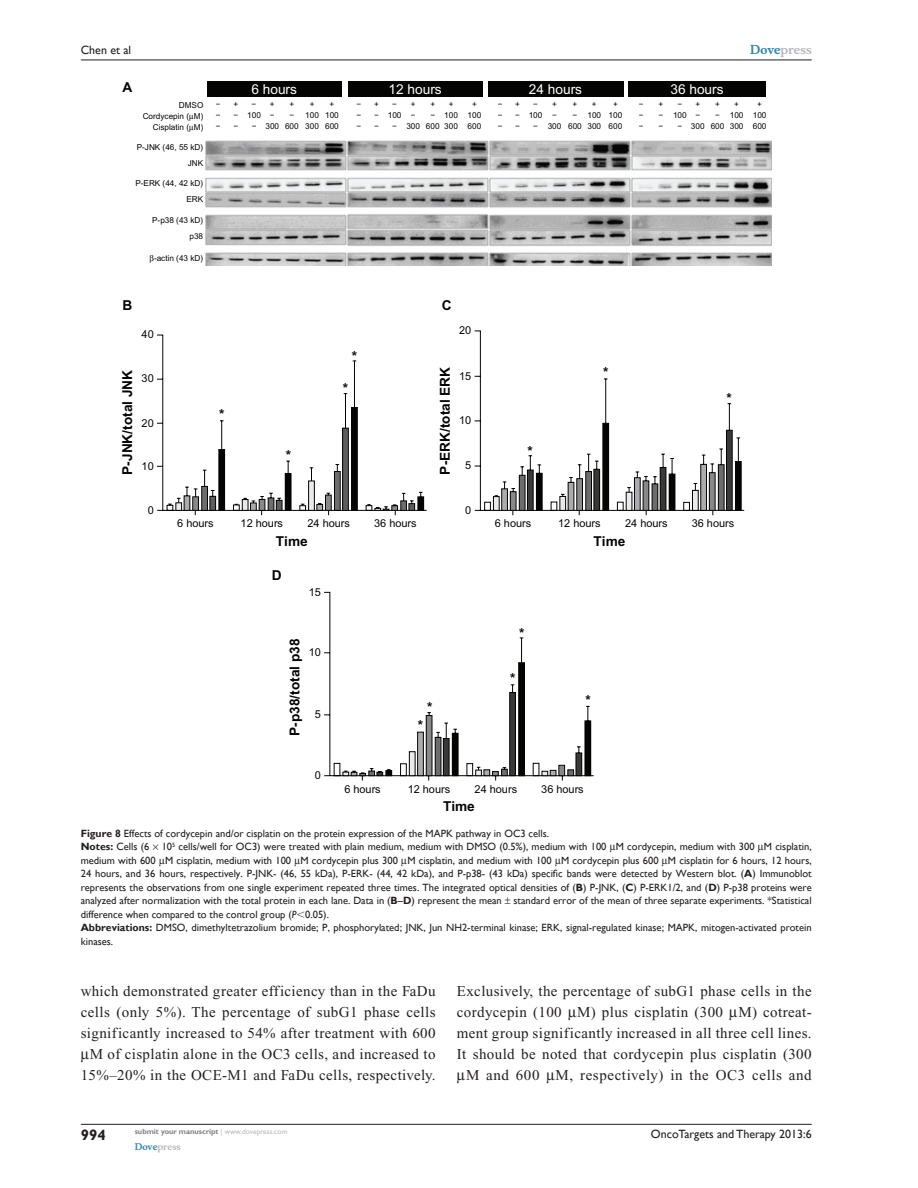
<style>
.page{position:relative;width:918px;height:1188px;background:#fff}
.page>*{position:absolute;margin:0;border:0;box-sizing:border-box;transform-origin:0 0}
.Tx{font:15px/21px "Times New Roman";letter-spacing:.025em;color:#231f20;text-align:right}
.t1{font:700 15px "Gill Sans";color:#231f20}
.t2{font:700 13.65px "Arial";color:#040503}
.t3{font:13.65px "Arial";color:#fff}
.t4{font:12px "Gill Sans";color:#231f20}
.t5{font:700 12px "Musee";color:#b8b9bc}
.t6{font:10.95px "Arial";color:#040503}
.FigSNRI{font:10.5px/13.5px "Gill Sans";color:#231f20;text-align:justify}
.FC{font:10.5px "Gill Sans";color:#231f20}
.t7{font:700 9px "Musee";color:#b8b9bc}
.t8{font:8.25px/11.1px "Arial";color:#040503;text-align:center}
.t9{font:700 7.5px "Gill Sans";color:#808285}
.s1{color:#3485ae}
.s2{font-weight:700}
.s3{font-style:italic}
.s4{font-family:"Mathematical Pi One"}
.s5{font-weight:400;color:#b8b9bc}
</style>
<div class="page">
<img style="left:206px;top:140px;width:566px;height:126px">
<div style="left:207px;top:81px;width:135px;height:16px;background:#040503"></div>
<div style="left:348px;top:81px;width:134px;height:16px;background:#040503"></div>
<div style="left:488px;top:81px;width:135px;height:16px;background:#040503"></div>
<div style="left:629px;top:81px;width:137px;height:16px;background:#040503"></div>
<svg style="left:157px;top:334px;width:106px;height:182px"></svg>
<svg style="left:167px;top:360px;width:191px;height:151px"></svg>
<svg style="left:602px;top:378px;width:8px;height:59px"></svg>
<svg style="left:726px;top:403px;width:7px;height:34px"></svg>
<svg style="left:323px;top:437px;width:419px;height:344px"></svg>
<svg style="left:343px;top:763px;width:64px;height:13px"></svg>
<svg style="left:409px;top:751px;width:6px;height:25px"></svg>
<div style="left:417px;top:732px;width:7px;height:44px;background:#acacb0;border:1px solid #040503"></div>
<svg style="left:426px;top:637px;width:130px;height:139px"></svg>
<svg style="left:559px;top:765px;width:6px;height:11px"></svg>
<svg style="left:568px;top:706px;width:23px;height:70px"></svg>
<hr style="left:81px;top:1124px;width:731px;height:1px;background:#231f20">
<hr style="left:81px;top:60px;width:731px;height:1px;background:#231f20">
<p class="t4" style="left:81px;top:43px;width:52px">Chen et al</p>
<p class="t2" style="left:122px;top:80px;width:11px">A</p>
<p class="t8" style="left:143px;top:99px;width:62px;text-align:right">DMSO<br>Cordycepin ( M)<br>Cisplatin ( M)</p>
<p class="t8" style="left:137px;top:142px;width:68px">P-JNK (46, 55 kD)</p>
<p class="t8" style="left:188px;top:158px;width:17px">JNK</p>
<p class="t8" style="left:135px;top:178px;width:69px">P-ERK (44, 42 kD)</p>
<p class="t8" style="left:186px;top:194px;width:18px">ERK</p>
<p class="t8" style="left:152px;top:212px;width:52px;line-height:16.4px;text-align:right">P-p38 (43 kD) p38</p>
<p class="t8" style="left:154px;top:253px;width:51px">-actin (43 kD)</p>
<p class="t5" style="left:750px;top:43px;width:63px"><span class="s1">Dove</span>press</p>
<p class="t8" style="left:216px;top:98px;width:6px;text-align:justify">− − −</p>
<p class="t8" style="left:233px;top:98px;width:6px;text-align:justify">+ − −</p>
<p class="t3" style="left:251px;top:81px;width:47px">6 hours</p>
<p class="t3" style="left:389px;top:81px;width:55px">12 hours</p>
<p class="t3" style="left:529px;top:81px;width:55px">24 hours</p>
<p class="t3" style="left:670px;top:81px;width:55px">36 hours</p>
<p class="t8" style="left:252px;top:121px;width:6px">−</p>
<p class="t8" style="left:265px;top:98px;width:15px">+<br>−<br>300</p>
<p class="t8" style="left:285px;top:98px;width:15px">+<br>−<br>600</p>
<p class="t8" style="left:305px;top:98px;width:15px">+<br>100<br>300</p>
<p class="t8" style="left:325px;top:98px;width:15px">+<br>100<br>600</p>
<p class="t8" style="left:356px;top:98px;width:6px;text-align:justify">− − −</p>
<p class="t8" style="left:374px;top:98px;width:6px;text-align:justify">+ − −</p>
<p class="t8" style="left:388px;top:98px;width:15px">−<br>100 −</p>
<p class="t8" style="left:406px;top:98px;width:15px">+<br>−<br>300</p>
<p class="t8" style="left:426px;top:98px;width:15px">+<br>−<br>600</p>
<p class="t8" style="left:444px;top:98px;width:15px">+<br>100<br>300</p>
<p class="t8" style="left:468px;top:98px;width:15px">+<br>100<br>600</p>
<p class="t8" style="left:498px;top:98px;width:6px;text-align:justify">− − −</p>
<p class="t8" style="left:515px;top:98px;width:6px;text-align:justify">+ − −</p>
<p class="t8" style="left:529px;top:98px;width:15px">−<br>100 −</p>
<p class="t8" style="left:548px;top:98px;width:15px">+<br>−<br>300</p>
<p class="t8" style="left:568px;top:98px;width:15px">+<br>−<br>600</p>
<p class="t8" style="left:588px;top:98px;width:15px">+<br>100<br>300</p>
<p class="t8" style="left:609px;top:98px;width:15px">+<br>100<br>600</p>
<p class="t8" style="left:639px;top:98px;width:6px;text-align:justify">− − −</p>
<p class="t8" style="left:659px;top:98px;width:6px;text-align:justify">+ − −</p>
<p class="t8" style="left:673px;top:98px;width:15px">−<br>100 −</p>
<p class="t8" style="left:691px;top:98px;width:15px">+<br>−<br>300</p>
<p class="t8" style="left:711px;top:98px;width:15px">+<br>−<br>600</p>
<p class="t8" style="left:730px;top:98px;width:15px">+<br>100<br>300</p>
<p class="t8" style="left:753px;top:98px;width:15px">+<br>100<br>600</p>
<p class="t8" style="left:247px;top:99px;width:15px">−<br>100</p>
<p class="t2" style="left:122px;top:297px;width:11px">B</p>
<p class="t2" style="left:119px;top:475px;width:106px;rotate:-90deg">P-JNK/total JNK</p>
<p class="t6" style="left:142px;top:328px;width:14px">40</p>
<p class="t6" style="left:142px;top:372px;width:14px">30</p>
<p class="t6" style="left:142px;top:416px;width:14px">20</p>
<p class="t6" style="left:142px;top:460px;width:14px">10</p>
<p class="t6" style="left:148px;top:504px;width:8px">0</p>
<p class="t2" style="left:219px;top:406px;width:7px">*</p>
<p class="t2" style="left:286px;top:447px;width:7px">*</p>
<p class="t2" style="left:352px;top:348px;width:7px">*</p>
<p class="t2" style="left:343px;top:380px;width:7px">*</p>
<p class="t2" style="left:442px;top:297px;width:11px">C</p>
<p class="t6" style="left:459px;top:324px;width:14px">20</p>
<p class="t2" style="left:437px;top:475px;width:109px;rotate:-90deg">P-ERK/total ERK</p>
<p class="t6" style="left:459px;top:370px;width:14px">15</p>
<p class="t6" style="left:459px;top:414px;width:14px">10</p>
<p class="t6" style="left:465px;top:459px;width:8px">5</p>
<p class="t6" style="left:465px;top:504px;width:8px">0</p>
<p class="t2" style="left:527px;top:443px;width:7px">*</p>
<p class="t2" style="left:603px;top:364px;width:7px">*</p>
<p class="t2" style="left:726px;top:390px;width:7px">*</p>
<p class="t6" style="left:308px;top:517px;width:44px">24 hours</p>
<p class="t6" style="left:374px;top:517px;width:44px">36 hours</p>
<p class="t6" style="left:177px;top:517px;width:38px">6 hours</p>
<p class="t6" style="left:241px;top:517px;width:44px">12 hours</p>
<p class="t2" style="left:276px;top:533px;width:33px">Time</p>
<p class="t2" style="left:272px;top:567px;width:11px">D</p>
<p class="t6" style="left:309px;top:586px;width:14px">15</p>
<p class="t2" style="left:287px;top:736px;width:99px;rotate:-90deg">P-p38/total p38</p>
<p class="t6" style="left:309px;top:646px;width:14px">10</p>
<p class="t6" style="left:315px;top:708px;width:8px">5</p>
<p class="t6" style="left:315px;top:769px;width:8px">0</p>
<p class="t2" style="left:427px;top:699px;width:7px">*</p>
<p class="t2" style="left:418px;top:717px;width:7px">*</p>
<p class="t6" style="left:495px;top:517px;width:38px">6 hours</p>
<p class="t6" style="left:558px;top:517px;width:44px">12 hours</p>
<p class="t2" style="left:594px;top:533px;width:33px">Time</p>
<p class="t6" style="left:625px;top:517px;width:44px">24 hours</p>
<p class="t6" style="left:692px;top:517px;width:44px">36 hours</p>
<p class="t2" style="left:519px;top:625px;width:7px">*</p>
<p class="t2" style="left:510px;top:671px;width:7px">*</p>
<p class="t2" style="left:585px;top:692px;width:7px">*</p>
<p class="t6" style="left:475px;top:782px;width:44px">24 hours</p>
<p class="t6" style="left:541px;top:782px;width:44px">36 hours</p>
<p class="t6" style="left:344px;top:782px;width:38px">6 hours</p>
<p class="t6" style="left:408px;top:782px;width:44px">12 hours</p>
<p class="t2" style="left:443px;top:799px;width:33px">Time</p>
<p class="FC" style="left:81px;top:827px;width:470px"><span class="s2">Figure 8</span> Effects of cordycepin and/or cisplatin on the protein expression of the MAPK pathway in OC3 cells.</p>
<p class="FigSNRI" style="left:81px;top:840px;width:732px"><span class="s2">Notes:</span> Cells (6 10<sup>5</sup> cells/well for OC3) were treated with plain medium, medium with DMSO (0.5%), medium with 100 M cordycepin, medium with 300 M cisplatin, medium with 600 M cisplatin, medium with 100 M cordycepin plus 300 M cisplatin, and medium with 100 M cordycepin plus 600 M cisplatin for 6 hours, 12 hours, 24 hours, and 36 hours, respectively. P-JNK- (46, 55 kDa), P-ERK- (44, 42 kDa), and P-p38- (43 kDa) specific bands were detected by Western blot. (<span class="s2">A</span>) Immunoblot represents the observations from one single experiment repeated three times. The integrated optical densities of (<span class="s2">B</span>) P-JNK, (<span class="s2">C</span>) P-ERK1/2, and (<span class="s2">D</span>) P-p38 proteins were analyzed after normalization with the total protein in each lane. Data in (<span class="s2">B</span>–<span class="s2">D</span>) represent the mean standard error of the mean of three separate experiments. *Statistical difference when compared to the control group (<span class="s3">P</span><span class="s4">,</span>0.05).</p>
<p class="FigSNRI" style="left:81px;top:921px;width:732px"><span class="s2">Abbreviations:</span> DMSO, dimethyltetrazolium bromide; P, phosphorylated; JNK, Jun NH2-terminal kinase; ERK, signal-regulated kinase; MAPK, mitogen-activated protein kinases.</p>
<p class="Tx" style="left:81px;top:981px;width:356px">which demonstrated greater efficiency than in the FaDu cells (only 5%). The percentage of subG1 phase cells significantly increased to 54% after treatment with 600<br>M of cisplatin alone in the OC3 cells, and increased to 15%–20% in the OCE-M1 and FaDu cells, respectively.</p>
<p class="Tx" style="left:457px;top:981px;width:356px">Exclusively, the percentage of subG1 phase cells in the cordycepin (100 M) plus cisplatin (300 M) cotreat&shy;ment group significantly increased in all three cell lines.<br>It should be noted that cordycepin plus cisplatin (300<br>M and 600 M, respectively) in the OC3 cells and</p>
<h1 class="t1" style="left:81px;top:1126px;width:26px">994</h1>
<p class="t9" style="left:135px;top:1127px;width:154px">submit your manuscript <span class="s5">| www.dovepress.com</span></p>
<p class="t7" style="left:135px;top:1141px;width:48px"><span class="s1">Dove</span>press</p>
<p class="t4" style="left:651px;top:1127px;width:162px">OncoTargets and Therapy 2013:6</p>
</div>
